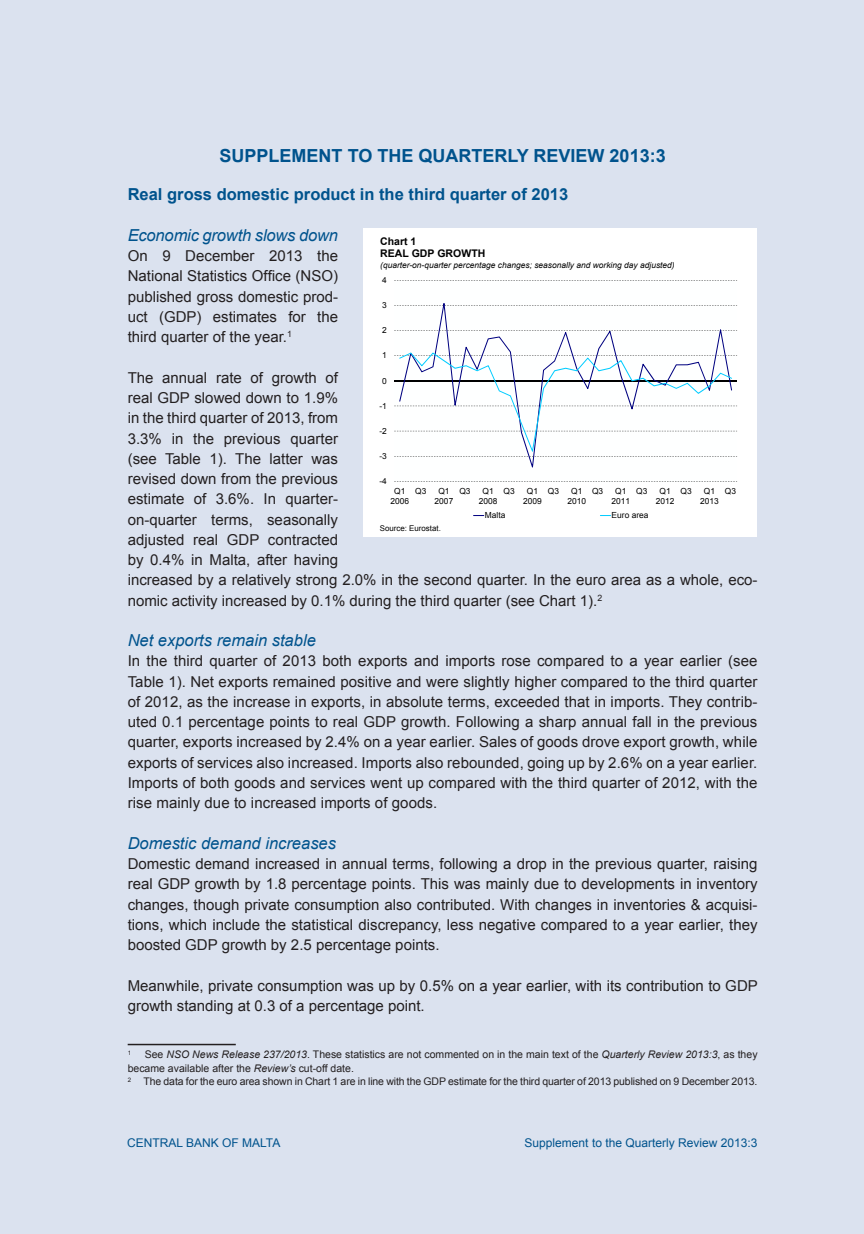
<style>
.page{position:relative;width:864px;height:1234px;background:#fff}
.page>*{position:absolute;margin:0;border:0;box-sizing:border-box;transform-origin:0 0}
.QR_Main_Title{font:700 18px "Arial";color:#00538d}
.QR_Subhead_Level_2{font:italic 16.5px "Arial";color:#00538d}
.QR_Subhead_Level_1{font:700 16.5px "Arial";color:#00538d}
.QR_Normal_Text{font:15px/20.2px "Arial";color:#231f20;text-align:justify}
.t1{font:12px "Arial";color:#00538d}
.QR_Footnote{font:10.5px/13.5px "Arial";letter-spacing:-.01em;color:#231f20}
.t2{font:700 10.5px/12.1px "Arial";color:#000}
.t3{font:8.4px/9.6px "Arial";letter-spacing:.005em;color:#000;text-align:center}
.t4{font:italic 8.4px "Arial";color:#000}
.t5{font:7.8px "Arial";letter-spacing:.005em;color:#000}
.QR_Footnote-2{font:6.15px "Arial";color:#231f20}
.s1{font-style:italic}
</style>
<div class="page">
<div style="left:0;top:0;width:863px;height:1233px;background:#dbe2ef"></div>
<hr style="left:128px;top:1043px;width:108px;height:2px;background:#231f20">
<div style="left:363px;top:228px;width:394px;height:309px;background:#fff"></div>
<svg style="left:394px;top:280px;width:342px;height:188px"></svg>
<hr style="left:394px;top:380px;width:342px;height:1px;background:#000">
<svg style="left:399px;top:303px;width:332px;height:164px"></svg>
<svg style="left:399px;top:352px;width:332px;height:99px"></svg>
<p class="QR_Main_Title" style="left:219px;top:144px;width:447px">SUPPLEMENT TO THE QUARTERLY REVIEW 2013:3</p>
<p class="QR_Subhead_Level_1" style="left:128px;top:184px;width:442px">Real gross domestic product in the third quarter of 2013</p>
<p class="QR_Subhead_Level_2" style="left:128px;top:224px;width:212px">Economic growth slows down</p>
<p class="QR_Normal_Text" style="left:128px;top:246px;width:212px">On 9 December 2013 the National Statistics Office (NSO) published gross domestic prod&shy;uct (GDP) estimates for the third quarter of the year.<sup>1</sup></p>
<p class="QR_Normal_Text" style="left:128px;top:367px;width:631px;text-align:left">The annual rate of growth of<br>real GDP slowed down to 1.9%<br>in the third quarter of 2013, from<br>3.3% in the previous quarter<br>(see Table 1). The latter was<br>revised down from the previous<br>estimate of 3.6%. In quarter-<br>on-quarter terms, seasonally<br>adjusted real GDP contracted<br>by 0.4% in Malta, after having<br>increased by a relatively strong 2.0% in the second quarter. In the euro area as a whole, eco&shy;nomic activity increased by 0.1% during the third quarter (see Chart 1).<sup>2</sup></p>
<p class="QR_Subhead_Level_2" style="left:128px;top:629px;width:189px">Net exports remain stable</p>
<p class="QR_Normal_Text" style="left:128px;top:651px;width:631px">In the third quarter of 2013 both exports and imports rose compared to a year earlier (see Table 1). Net exports remained positive and were slightly higher compared to the third quarter of 2012, as the increase in exports, in absolute terms, exceeded that in imports. They contrib&shy;uted 0.1 percentage points to real GDP growth. Following a sharp annual fall in the previous quarter, exports increased by 2.4% on a year earlier. Sales of goods drove export growth, while exports of services also increased. Imports also rebounded, going up by 2.6% on a year earlier.<br>Imports of both goods and services went up compared with the third quarter of 2012, with the rise mainly due to increased imports of goods.</p>
<p class="QR_Subhead_Level_2" style="left:128px;top:832px;width:210px">Domestic demand increases</p>
<p class="QR_Normal_Text" style="left:128px;top:853px;width:631px">Domestic demand increased in annual terms, following a drop in the previous quarter, raising real GDP growth by 1.8 percentage points. This was mainly due to developments in inventory changes, though private consumption also contributed. With changes in inventories &amp; acquisi&shy;tions, which include the statistical discrepancy, less negative compared to a year earlier, they boosted GDP growth by 2.5 percentage points.</p>
<p class="QR_Normal_Text" style="left:128px;top:975px;width:631px">Meanwhile, private consumption was up by 0.5% on a year earlier, with its contribution to GDP growth standing at 0.3 of a percentage point.</p>
<p class="QR_Footnote-2" style="left:128px;top:1048px;width:5px">1</p>
<p class="QR_Footnote" style="left:128px;top:1047px;width:631px;text-indent:17px">See <span class="s1">NSO News Release 237/2013</span>. These statistics are not commented on in the main text of the <span class="s1">Quarterly Review 2013:3</span>, as they became available after the <span class="s1">Review’s</span> cut-off date.</p>
<p class="QR_Footnote" style="left:128px;top:1074px;width:631px"><sup>2</sup> The data for the euro area shown in Chart 1 are in line with the GDP estimate for the third quarter of 2013 published on 9 December 2013.</p>
<p class="t2" style="left:380px;top:236px;width:107px">Chart 1<br>REAL GDP GROWTH</p>
<p class="t4" style="left:380px;top:259px;width:296px">(quarter-on-quarter percentage changes; seasonally and working day adjusted)</p>
<p class="t3" style="left:382px;top:275px;width:6px">4</p>
<p class="t3" style="left:382px;top:300px;width:6px">3</p>
<p class="t3" style="left:382px;top:325px;width:6px">2</p>
<p class="t3" style="left:382px;top:350px;width:6px">1</p>
<p class="t3" style="left:382px;top:376px;width:6px">0</p>
<p class="t3" style="left:379px;top:401px;width:9px">-1</p>
<p class="t3" style="left:379px;top:426px;width:9px">-2</p>
<p class="t3" style="left:379px;top:451px;width:9px">-3</p>
<p class="t3" style="left:379px;top:476px;width:9px">-4</p>
<p class="t3" style="left:390px;top:486px;width:20px">Q1<br>2006</p>
<p class="t3" style="left:415px;top:486px;width:13px">Q3</p>
<p class="t3" style="left:434px;top:486px;width:20px">Q1<br>2007</p>
<p class="t3" style="left:459px;top:486px;width:13px">Q3</p>
<p class="t3" style="left:478px;top:486px;width:20px">Q1<br>2008</p>
<p class="t3" style="left:503px;top:486px;width:13px">Q3</p>
<p class="t3" style="left:523px;top:486px;width:20px">Q1<br>2009</p>
<p class="t3" style="left:547px;top:486px;width:13px">Q3</p>
<p class="t3" style="left:567px;top:486px;width:20px">Q1<br>2010</p>
<p class="t3" style="left:591px;top:486px;width:13px">Q3</p>
<p class="t3" style="left:611px;top:486px;width:20px">Q1<br>2011</p>
<p class="t3" style="left:636px;top:486px;width:13px">Q3</p>
<p class="t3" style="left:655px;top:486px;width:20px">Q1<br>2012</p>
<p class="t3" style="left:680px;top:486px;width:13px">Q3</p>
<p class="t3" style="left:699px;top:486px;width:20px">Q1<br>2013</p>
<p class="t3" style="left:724px;top:486px;width:13px">Q3</p>
<p class="t3" style="left:484px;top:510px;width:22px">Malta</p>
<p class="t3" style="left:611px;top:510px;width:38px">Euro area</p>
<p class="t5" style="left:379px;top:523px;width:62px">Source: Eurostat.</p>
<p class="t1" style="left:127px;top:1134px;width:155px">CENTRAL BANK OF MALTA</p>
<p class="t1" style="left:524px;top:1134px;width:234px">Supplement to the Quarterly Review 2013:3</p>
</div>
